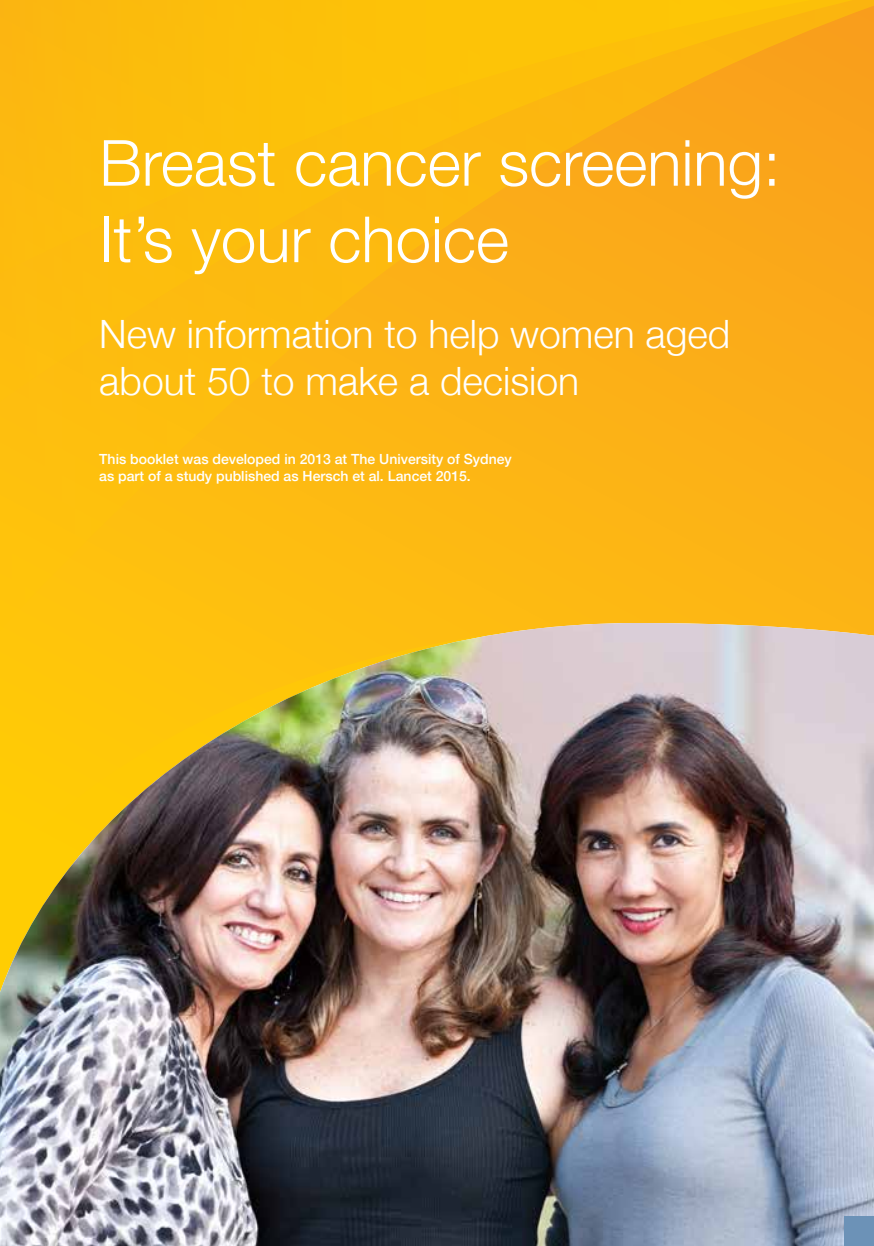
<style>
.page{position:relative;width:874px;height:1246px;background:#fff}
.page>*{position:absolute;margin:0;border:0;box-sizing:border-box;transform-origin:0 0}
.t1{font:300 63.7px/76.5px "Helvetica Neue";color:#fff}
.t2{font:300 39.02px/46.9px "Helvetica Neue";color:#fff}
.t3{font:500 14px/16.8px "Helvetica Neue";color:#fff}
</style>
<div class="page">
<svg style="left:0;top:0;width:873px;height:623px;background:#fcb611"></svg>
<img style="left:0;top:623px;width:873px;height:622px">
<div style="left:843px;top:1215px;width:30px;height:30px;background:#6c92b7"></div>
<h1 class="t1" style="left:99px;top:120px;width:682px">Breast cancer screening:<br>It’s your choice</h1>
<h2 class="t2" style="left:99px;top:308px;width:632px">New information to help women aged about 50 to make a decision</h2>
<p class="t3" style="left:99px;top:449px;width:414px">This booklet was developed in 2013 at The University of Sydney as part of a study published as Hersch et al. Lancet 2015.</p>
</div>
